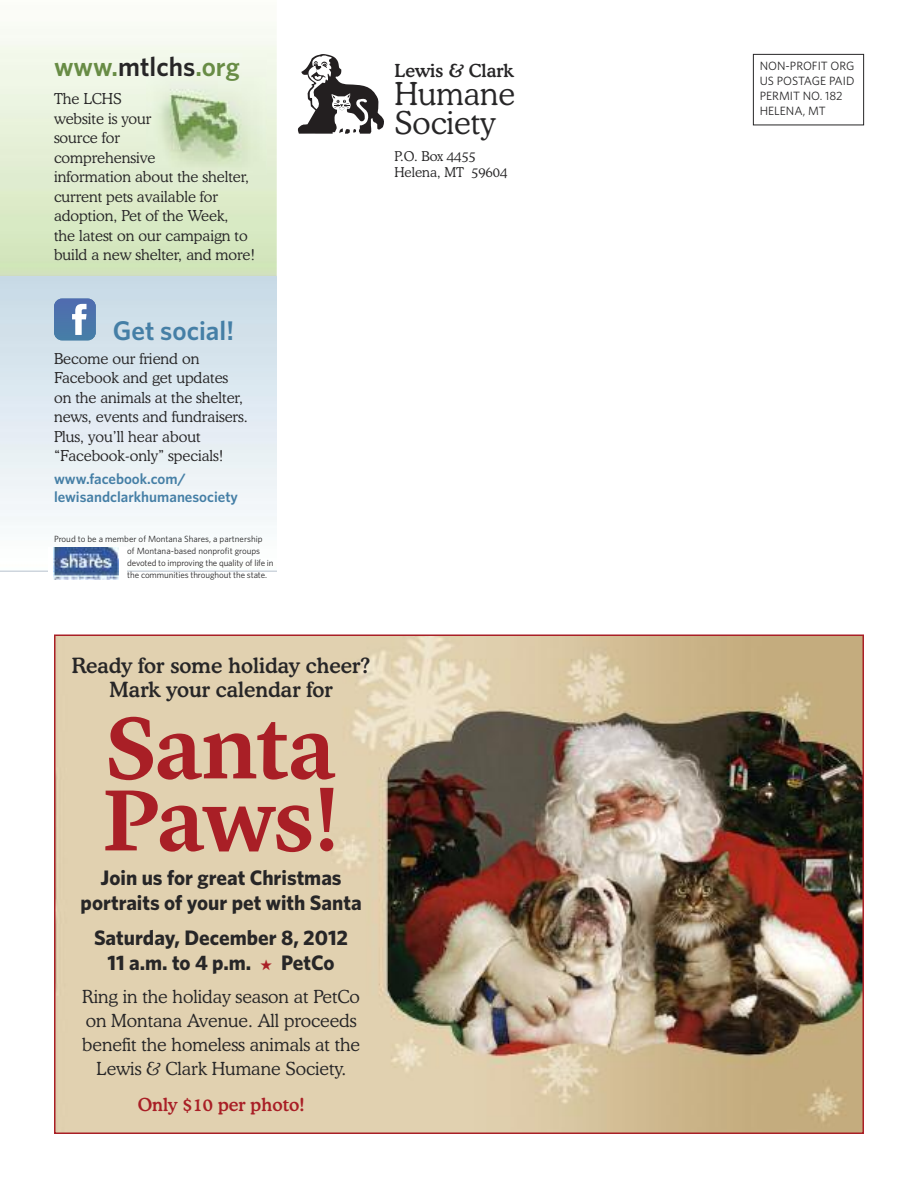
<style>
.page{position:relative;width:918px;height:1188px;background:#fff}
.page>*{position:absolute;margin:0;border:0;box-sizing:border-box;transform-origin:0 0}
.t1{font:600 90px/72px "Lyon Text";letter-spacing:-.025em;color:#a91f26}
.t2{font:300 31.5px/28.5px "Cooper BT";color:#272627}
.t3{font:600 27px "Whitney";color:#688c45}
.t4{font:600 27px "Whitney";color:#457fa6}
.t5{font:700 21px/25.5px "Whitney";color:#272627;text-align:center}
.t6{font:500 21px/24px "Cooper BT";color:#272627;text-align:center}
.t7{font:300 18px/24px "Cooper BT";color:#272627;text-align:center}
.t8{font:500 18px "Cooper BT";color:#a91f26}
.t9{font:500 18px "Cooper BT";color:#272627}
.t10{font:300 15px/19.5px "Cooper BT";color:#272627}
.t11{font:600 15px/18px "Whitney";color:#457fa6}
.t12{font:300 13.5px/16.5px "Cooper BT";color:#272627}
.t13{font:12px/15px "Whitney";color:#272627}
.t14{font:9px/12px "Whitney";letter-spacing:-.01em;color:#272627}
.s1{color:#272627}
.s2{color:#a91f26}
</style>
<div class="page">
<img style="left:57px;top:637px;width:804px;height:494px">
<div style="left:753px;top:54px;width:111px;height:71px;border:1px solid #272627"></div>
<svg style="left:298px;top:54px;width:86px;height:80px"></svg>
<img style="left:146px;top:54px;width:121px;height:120px">
<div style="left:54px;top:299px;width:42px;height:41px;background:#4b75ab;border-radius:8px"></div>
<svg style="left:72px;top:304px;width:15px;height:31px"></svg>
<img style="left:53px;top:547px;width:65px;height:33px">
<h3 class="t3" style="left:54px;top:57px;width:187px">www.<span class="s1">mtlchs</span>.org</h3>
<p class="t10" style="left:54px;top:90px;width:203px">The LCHS<br>website is your<br>source for<br>comprehensive<br>information about the shelter, current pets available for adoption, Pet of the Week,<br>the latest on our campaign to build a new shelter, and more!</p>
<h3 class="t4" style="left:113px;top:321px;width:123px">Get social!</h3>
<p class="t10" style="left:54px;top:350px;width:195px">Become our friend on<br>Facebook and get updates on the animals at the shelter, news, events and fundraisers.<br>Plus, you’ll hear about “Facebook-only” specials!</p>
<p class="t11" style="left:54px;top:472px;width:185px">www.facebook.com/ lewisandclarkhumanesociety</p>
<p class="t14" style="left:127px;top:534px;width:148px;text-indent:-73px">Proud to be a member of Montana Shares, a partnership<br>of Montana-based nonprofit groups devoted to improving the quality of life in the communities throughout the state.</p>
<p class="t9" style="left:394px;top:64px;width:121px">Lewis &amp; Clark</p>
<h2 class="t2" style="left:394px;top:83px;width:122px">Humane<br>Society</h2>
<p class="t12" style="left:394px;top:149px;width:114px">P.O. Box 4455<br>Helena, MT 59604</p>
<h3 class="t6" style="left:72px;top:656px;width:300px">Ready for some holiday cheer?<br>Mark your calendar for</h3>
<h1 class="t1" style="left:102px;top:719px;width:240px">Santa<br>Paws!</h1>
<h3 class="t5" style="left:81px;top:867px;width:283px">Join us for great Christmas portraits of your pet with Santa</h3>
<h3 class="t5" style="left:94px;top:927px;width:256px">Saturday, December 8, 2012<br>11 a.m. to 4 p.m. <span class="s2">★</span> PetCo</h3>
<p class="t7" style="left:82px;top:987px;width:279px">Ring in the holiday season at PetCo on Montana Avenue. All proceeds benefit the homeless animals at the<br>Lewis &amp; Clark Humane Society.</p>
<p class="t8" style="left:138px;top:1098px;width:168px">Only $10 per photo!</p>
<p class="t13" style="left:760px;top:60px;width:96px">NON-PROFIT ORG<br>US POSTAGE PAID<br>PERMIT NO. 182<br>HELENA, MT</p>
</div>
